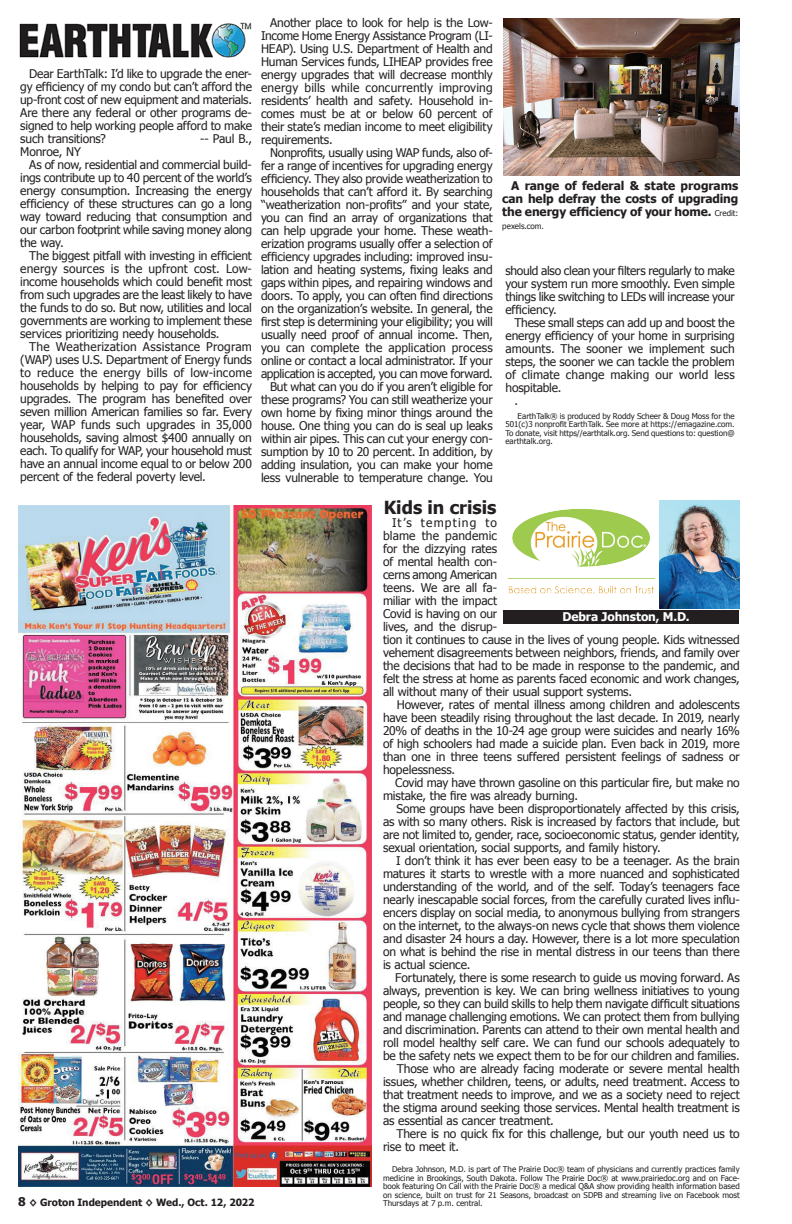
<style>
.page{position:relative;width:792px;height:1224px;background:#fff}
.page>*{position:absolute;margin:0;border:0;box-sizing:border-box;transform-origin:0 0}
.t1{font:700 18px "Tahoma";color:#231f20}
.t2{font:12px/13px "Tahoma";letter-spacing:-.01em;color:#231f20;text-align:justify}
.t3{font:12px "Tahoma";letter-spacing:.015em;color:#231f20}
.t4{font:700 12px/13px "Tahoma";letter-spacing:-.01em;color:#231f20;text-align:justify}
.t5{font:700 12px "Tahoma";letter-spacing:-.005em;color:#fff}
.t6{font:700 10px "Tahoma";color:#231f20}
.t7{font:8px/8.5px "Tahoma";color:#231f20;text-align:justify}
.s1{font-weight:400;font-size:8px}
.s2{font-size:12px}
</style>
<div class="page">
<img style="left:18px;top:505px;width:354px;height:682px">
<img style="left:19px;top:22px;width:233px;height:36px">
<img style="left:504px;top:18px;width:236px;height:157px">
<img style="left:507px;top:509px;width:148px;height:85px">
<div style="left:504px;top:610px;width:235px;height:14px;background:#231f20"></div>
<img style="left:659px;top:500px;width:81px;height:108px">
<p class="t2" style="left:20px;top:67px;width:233px;text-indent:9px">Dear EarthTalk: I’d like to upgrade the ener&shy;gy efficiency of my condo but can’t afford the up-front cost of new equipment and materials.<br>Are there any federal or other programs de&shy;signed to help working people afford to make such transitions?</p>
<p class="t2" style="left:200px;top:132px;width:53px">-- Paul B.,</p>
<p class="t2" style="left:20px;top:145px;width:62px">Monroe, NY</p>
<p class="t2" style="left:29px;top:158px;width:224px">As of now, residential and commercial build-</p>
<p class="t2" style="left:20px;top:171px;width:233px">ings contribute up to 40 percent of the world’s</p>
<p class="t2" style="left:20px;top:184px;width:233px">energy consumption. Increasing the energy</p>
<p class="t2" style="left:20px;top:197px;width:233px">efficiency of these structures can go a long</p>
<p class="t2" style="left:20px;top:210px;width:233px">way toward reducing that consumption and</p>
<p class="t2" style="left:20px;top:223px;width:233px">our carbon footprint while saving money along</p>
<p class="t2" style="left:20px;top:236px;width:45px">the way.</p>
<p class="t2" style="left:29px;top:249px;width:224px">The biggest pitfall with investing in efficient</p>
<p class="t3" style="left:20px;top:261px;width:233px">energy sources is the upfront cost. Low-</p>
<p class="t2" style="left:20px;top:275px;width:233px">income households which could benefit most</p>
<p class="t2" style="left:20px;top:288px;width:233px">from such upgrades are the least likely to have</p>
<p class="t2" style="left:20px;top:301px;width:233px">the funds to do so. But now, utilities and local</p>
<p class="t2" style="left:20px;top:314px;width:233px">governments are working to implement these</p>
<p class="t2" style="left:20px;top:327px;width:201px">services prioritizing needy households.</p>
<p class="t3" style="left:29px;top:339px;width:224px">The Weatherization Assistance Program</p>
<p class="t2" style="left:20px;top:353px;width:233px">(WAP) uses U.S. Department of Energy funds</p>
<p class="t3" style="left:20px;top:365px;width:233px">to reduce the energy bills of low-income</p>
<p class="t2" style="left:20px;top:379px;width:233px">households by helping to pay for efficiency</p>
<p class="t2" style="left:20px;top:392px;width:233px">upgrades. The program has benefited over</p>
<p class="t2" style="left:20px;top:405px;width:233px">seven million American families so far. Every</p>
<p class="t2" style="left:20px;top:418px;width:233px">year, WAP funds such upgrades in 35,000</p>
<p class="t2" style="left:20px;top:431px;width:233px">households, saving almost $400 annually on</p>
<p class="t2" style="left:20px;top:444px;width:233px">each. To qualify for WAP, your household must</p>
<p class="t2" style="left:20px;top:457px;width:233px">have an annual income equal to or below 200</p>
<p class="t2" style="left:20px;top:470px;width:187px">percent of the federal poverty level.</p>
<p class="t2" style="left:261px;top:16px;width:233px;text-indent:9px">Another place to look for help is the Low-Income Home Energy Assistance Program (LI-HEAP). Using U.S. Department of Health and Human Services funds, LIHEAP provides free energy upgrades that will decrease monthly energy bills while concurrently improving residents’ health and safety. Household in&shy;comes must be at or below 60 percent of their state’s median income to meet eligibility requirements.</p>
<p class="t2" style="left:261px;top:146px;width:233px;text-align:right">Nonprofits, usually using WAP funds, also of&shy;fer a range of incentives for upgrading energy efficiency. They also provide weatherization to households that can’t afford it. By searching “weatherization non-profits” and your state, you can find an array of organizations that can help upgrade your home. These weath&shy;erization programs usually offer a selection of efficiency upgrades including: improved insu&shy;lation and heating systems, fixing leaks and gaps within pipes, and repairing windows and doors. To apply, you can often find directions on the organization’s website. In general, the first step is determining your eligibility; you will usually need proof of annual income. Then, you can complete the application process online or contact a local administrator. If your application is accepted, you can move forward.<br>But what can you do if you aren’t eligible for these programs? You can still weatherize your own home by fixing minor things around the house. One thing you can do is seal up leaks within air pipes. This can cut your energy con&shy;sumption by 10 to 20 percent. In addition, by adding insulation, you can make your home less vulnerable to temperature change. You</p>
<p class="t4" style="left:502px;top:178px;width:238px;text-indent:9px">A range of federal &amp; state programs can help defray the costs of upgrading the energy efficiency of your home. <span class="s1">Credit:</span></p>
<p class="t7" style="left:502px;top:221px;width:43px">pexels.com.</p>
<p class="t2" style="left:505px;top:264px;width:231px">should also clean your filters regularly to make your system run more smoothly. Even simple things like switching to LEDs will increase your efficiency.</p>
<p class="t2" style="left:514px;top:316px;width:222px">These small steps can add up and boost the</p>
<p class="t2" style="left:505px;top:329px;width:231px">energy efficiency of your home in surprising</p>
<p class="t2" style="left:505px;top:342px;width:231px">amounts. The sooner we implement such</p>
<p class="t2" style="left:505px;top:355px;width:231px">steps, the sooner we can tackle the problem</p>
<p class="t2" style="left:505px;top:368px;width:231px">of climate change making our world less</p>
<p class="t2" style="left:505px;top:381px;width:58px">hospitable.</p>
<p class="t2" style="left:514px;top:394px;width:5px">.</p>
<p class="t7" style="left:505px;top:411px;width:231px;text-indent:12px">EarthTalk® is produced by Roddy Scheer &amp; Doug Moss for the 501(c)3 nonprofit EarthTalk. See more at https://emagazine.com.<br>To donate, visit https//earthtalk.org. Send questions to: question@ earthtalk.org.</p>
<p class="t6" style="left:18px;top:1196px;width:238px"><span class="s2">8</span> ◊ Groton Independent ◊ Wed., Oct. 12, 2022</p>
<h1 class="t1" style="left:384px;top:495px;width:114px">Kids in crisis</h1>
<p class="t2" style="left:383px;top:516px;width:358px;text-align:left;text-indent:9px">It’s tempting to<br>blame the pandemic<br>for the dizzying rates<br>of mental health con-<br>cerns among American<br>teens. We are all fa-<br>miliar with the impact<br>Covid is having on our<br>lives, and the disrup-<br>tion it continues to cause in the lives of young people. Kids witnessed vehement disagreements between neighbors, friends, and family over the decisions that had to be made in response to the pandemic, and felt the stress at home as parents faced economic and work changes, all without many of their usual support systems.</p>
<p class="t2" style="left:383px;top:697px;width:358px;text-indent:14px">However, rates of mental illness among children and adolescents have been steadily rising throughout the last decade. In 2019, nearly 20% of deaths in the 10-24 age group were suicides and nearly 16% of high schoolers had made a suicide plan. Even back in 2019, more than one in three teens suffered persistent feelings of sadness or hopelessness.</p>
<p class="t2" style="left:383px;top:775px;width:358px;text-indent:12px">Covid may have thrown gasoline on this particular fire, but make no mistake, the fire was already burning.</p>
<p class="t2" style="left:383px;top:801px;width:358px;text-indent:13px">Some groups have been disproportionately affected by this crisis, as with so many others. Risk is increased by factors that include, but are not limited to, gender, race, socioeconomic status, gender identity, sexual orientation, social supports, and family history.</p>
<p class="t2" style="left:383px;top:853px;width:358px;text-indent:13px">I don’t think it has ever been easy to be a teenager. As the brain matures it starts to wrestle with a more nuanced and sophisticated understanding of the world, and of the self. Today’s teenagers face nearly inescapable social forces, from the carefully curated lives influ&shy;encers display on social media, to anonymous bullying from strangers on the internet, to the always-on news cycle that shows them violence and disaster 24 hours a day. However, there is a lot more speculation on what is behind the rise in mental distress in our teens than there is actual science.</p>
<p class="t2" style="left:395px;top:970px;width:346px">Fortunately, there is some research to guide us moving forward. As</p>
<p class="t2" style="left:383px;top:983px;width:358px">always, prevention is key. We can bring wellness initiatives to young</p>
<p class="t2" style="left:383px;top:996px;width:358px">people, so they can build skills to help them navigate difficult situations</p>
<p class="t2" style="left:383px;top:1009px;width:358px">and manage challenging emotions. We can protect them from bullying</p>
<p class="t2" style="left:383px;top:1022px;width:358px">and discrimination. Parents can attend to their own mental health and</p>
<p class="t2" style="left:383px;top:1035px;width:358px">roll model healthy self care. We can fund our schools adequately to</p>
<p class="t2" style="left:383px;top:1048px;width:358px">be the safety nets we expect them to be for our children and families.</p>
<p class="t2" style="left:397px;top:1061px;width:344px">Those who are already facing moderate or severe mental health</p>
<p class="t2" style="left:383px;top:1074px;width:358px">issues, whether children, teens, or adults, need treatment. Access to</p>
<p class="t2" style="left:383px;top:1087px;width:358px">that treatment needs to improve, and we as a society need to reject</p>
<p class="t2" style="left:383px;top:1100px;width:358px">the stigma around seeking those services. Mental health treatment is</p>
<p class="t2" style="left:383px;top:1113px;width:172px">as essential as cancer treatment.</p>
<p class="t2" style="left:396px;top:1126px;width:345px">There is no quick fix for this challenge, but our youth need us to</p>
<p class="t2" style="left:383px;top:1139px;width:78px">rise to meet it.</p>
<p class="t7" style="left:383px;top:1165px;width:358px;text-indent:9px">Debra Johnson, M.D. is part of The Prairie Doc® team of physicians and currently practices family medicine in Brookings, South Dakota. Follow The Prairie Doc® at www.prairiedoc.org and on Face&shy;book featuring On Call with the Prairie Doc® a medical Q&amp;A show providing health information based on science, built on trust for 21 Seasons, broadcast on SDPB and streaming live on Facebook most Thursdays at 7 p.m. central.</p>
<p class="t5" style="left:562px;top:609px;width:129px">Debra Johnston, M.D.</p>
</div>
